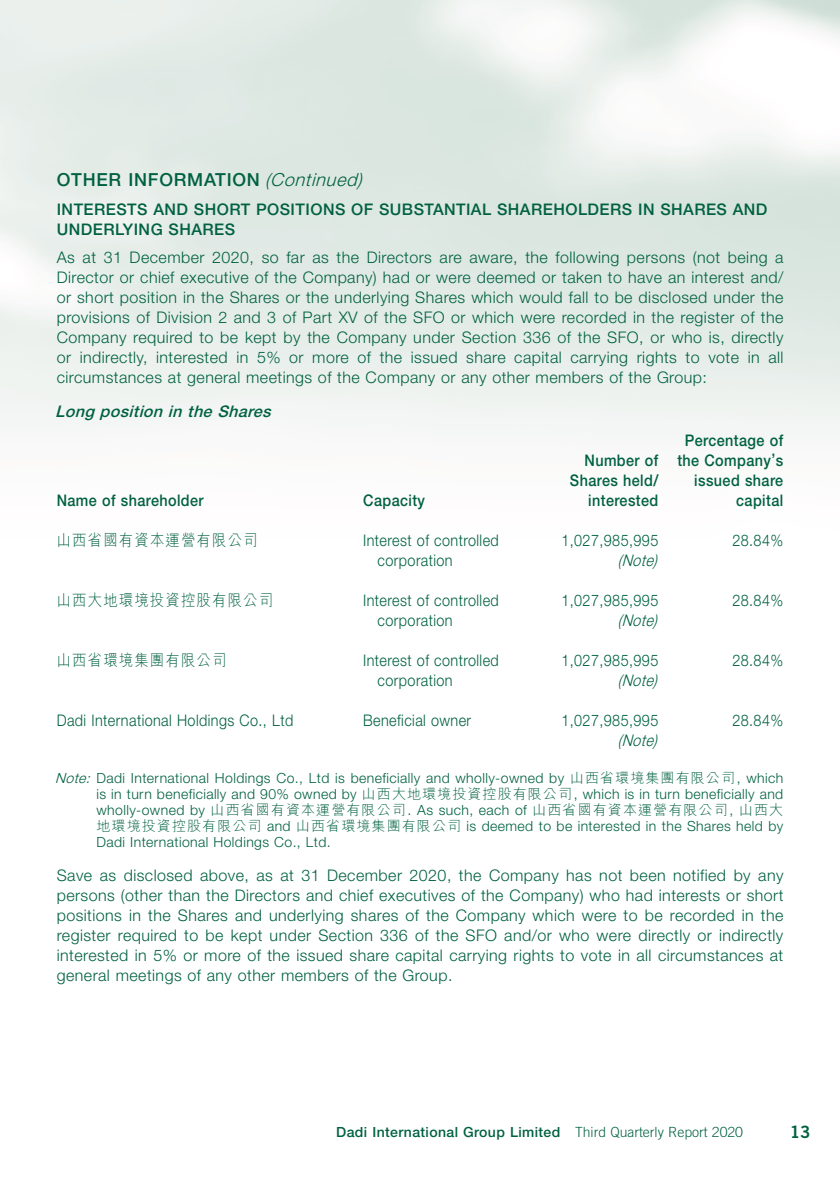
<style>
.page{position:relative;width:840px;height:1191px;background:#fff}
.page>*{position:absolute;margin:0;border:0;box-sizing:border-box;transform-origin:0 0}
.t1{font:500 18px "Helvetica Neue LT Std";letter-spacing:.045em;color:#006142}
.t2{font:17px "Trade Gothic LT Std Bd 2";color:#006142}
.t3{font:300 16px/20px "Helvetica Neue LT Std";letter-spacing:.03em;color:#006142;text-align:justify}
.t4{font:300 16px/20px "Helvetica Neue LT Std";letter-spacing:.03em;color:#006142;scale:.9 1}
.t5{font:500 16px/20px "Helvetica Neue LT Std";letter-spacing:.03em;color:#006142;text-align:right;scale:.9 1}
.t6{font:500 16px/20px "Helvetica Neue LT Std";letter-spacing:.03em;color:#006142}
.t7{font:300 16px "M Hei HK";letter-spacing:.08em;color:#006142;scale:.9 1}
.t8{font:italic 300 16px "Helvetica Neue LT Std";color:#006142;scale:.9 1}
.t9{font:italic 500 16px "Helvetica Neue LT Std";color:#006142}
.t10{font:300 14px/16px "Helvetica Neue LT Std";letter-spacing:.03em;color:#006142;text-align:justify}
.t11{font:500 14px "Helvetica Neue LT Std";letter-spacing:.03em;color:#006142}
.s1{font-weight:300;font-style:italic}
.s2{font-style:italic}
.s3{font-family:"M Hei HK"}
.s4{font-family:"Trade Gothic LT Std";font-weight:300}
</style>
<div class="page">
<p class="t1" style="left:57px;top:169px;width:307px">OTHER INFORMATION <span class="s1">(Continued)</span></p>
<p class="t6" style="left:57px;top:199px;width:711px">INTERESTS AND SHORT POSITIONS OF SUBSTANTIAL SHAREHOLDERS IN SHARES AND<br>UNDERLYING SHARES</p>
<p class="t3" style="left:57px;top:247px;width:728px">As at 31 December 2020, so far as the Directors are aware, the following persons (not being a Director or chief executive of the Company) had or were deemed or taken to have an interest and/ or short position in the Shares or the underlying Shares which would fall to be disclosed under the provisions of Division 2 and 3 of Part XV of the SFO or which were recorded in the register of the Company required to be kept by the Company under Section 336 of the SFO, or who is, directly or indirectly, interested in 5% or more of the issued share capital carrying rights to vote in all circumstances at general meetings of the Company or any other members of the Group:</p>
<p class="t9" style="left:55px;top:402px;width:222px">Long position in the Shares</p>
<p class="t5" style="left:57px;top:490px;width:165px">Name of shareholder</p>
<p class="t5" style="left:363px;top:490px;width:70px">Capacity</p>
<p class="t5" style="left:569px;top:450px;width:100px">Number of<br>Shares held/ interested</p>
<p class="t7" style="left:57px;top:532px;width:224px">山西省國有資本運營有限公司</p>
<p class="t4" style="left:377px;top:530px;width:136px;text-indent:-14px">Interest of controlled corporation</p>
<p class="t4" style="left:561px;top:530px;width:109px">1,027,985,995</p>
<p class="t8" style="left:617px;top:550px;width:46px">(Note)</p>
<p class="t7" style="left:57px;top:592px;width:242px">山西大地環境投資控股有限公司</p>
<p class="t4" style="left:377px;top:590px;width:136px;text-indent:-14px">Interest of controlled corporation</p>
<p class="t4" style="left:561px;top:590px;width:109px">1,027,985,995</p>
<p class="t8" style="left:617px;top:610px;width:46px">(Note)</p>
<p class="t7" style="left:57px;top:651px;width:190px">山西省環境集團有限公司</p>
<p class="t4" style="left:377px;top:649px;width:136px;text-indent:-14px">Interest of controlled corporation</p>
<p class="t4" style="left:561px;top:649px;width:109px">1,027,985,995</p>
<p class="t8" style="left:617px;top:670px;width:46px">(Note)</p>
<p class="t4" style="left:57px;top:709px;width:264px">Dadi International Holdings Co., Ltd</p>
<p class="t4" style="left:363px;top:709px;width:121px">Beneficial owner</p>
<p class="t4" style="left:561px;top:709px;width:109px">1,027,985,995</p>
<p class="t8" style="left:617px;top:730px;width:46px">(Note)</p>
<p class="t5" style="left:677px;top:430px;width:119px">Percentage of the Company’s issued share capital</p>
<p class="t4" style="left:732px;top:530px;width:58px">28.84%</p>
<p class="t4" style="left:732px;top:590px;width:58px">28.84%</p>
<p class="t4" style="left:732px;top:649px;width:58px">28.84%</p>
<p class="t4" style="left:732px;top:709px;width:58px">28.84%</p>
<p class="t10" style="left:96px;top:769px;width:688px;text-indent:-41px"><span class="s2">Note:</span> Dadi International Holdings Co., Ltd is beneficially and wholly-owned by <span class="s3">山西省環境集團有限公司</span>, which is in turn beneficially and 90% owned by <span class="s3">山西大地環境投資控股有限公司</span>, which is in turn beneficially and wholly-owned by <span class="s3">山西省國有資本運營有限公司</span>. As such, each of <span class="s3">山西省國有資本運營有限公司</span>, <span class="s3">山西大地環境投資控股有限公司</span> and <span class="s3">山西省環境集團有限公司</span> is deemed to be interested in the Shares held by Dadi International Holdings Co., Ltd.</p>
<p class="t3" style="left:57px;top:865px;width:727px">Save as disclosed above, as at 31 December 2020, the Company has not been notified by any persons (other than the Directors and chief executives of the Company) who had interests or short positions in the Shares and underlying shares of the Company which were to be recorded in the register required to be kept under Section 336 of the SFO and/or who were directly or indirectly interested in 5% or more of the issued share capital carrying rights to vote in all circumstances at general meetings of any other members of the Group.</p>
<p class="t11" style="left:336px;top:1123px;width:408px">Dadi International Group Limited <span class="s4">Third Quarterly Report 2020</span></p>
<p class="t2" style="left:789px;top:1121px;width:22px">13</p>
</div>
